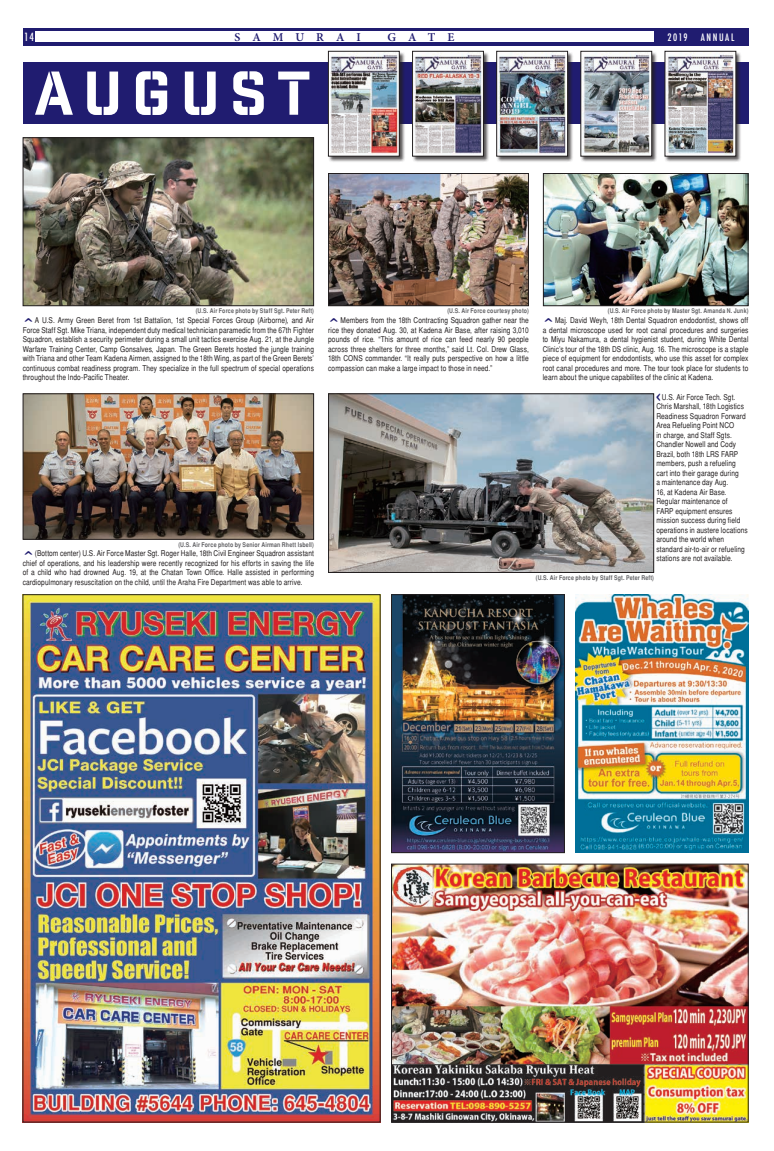
<style>
.page{position:relative;width:774px;height:1151px;background:#fff}
.page>*{position:absolute;margin:0;border:0;box-sizing:border-box;transform-origin:0 0}
.t1{font:60px "Industry Inc Stencil";letter-spacing:.165em;color:#fff}
.t2{font:600 12px "Minion Pro";letter-spacing:1em;color:#201c70}
.t3{font:500 condensed 11px "Futura";color:#fff}
.t4{font:500 condensed 10px "Futura";letter-spacing:.16em;color:#fff}
.t5{font:condensed 8px/9.5px "Helvetica";letter-spacing:.01em;color:#231f20;text-align:justify}
.t6{font:8px "OCRA Std";color:#201c70;scale:2 1}
.t7{font:700 condensed 6.5px "Helvetica";letter-spacing:.02em;color:#636366}
.s1{font-family:"OCRA Std";font-stretch:normal;color:#201c70}
</style>
<div class="page">
<img style="left:25px;top:596px;width:353px;height:524px">
<img style="left:393px;top:866px;width:353px;height:254px">
<div style="left:391px;top:864px;width:357px;height:258px;border:1px solid #231f20"></div>
<img style="left:393px;top:596px;width:170px;height:255px">
<div style="left:391px;top:594px;width:174px;height:259px;border:1px solid #231f20"></div>
<img style="left:575px;top:595px;width:173px;height:258px">
<div style="left:23px;top:63px;width:725px;height:61px;background:#201c70"></div>
<div style="left:580px;top:51px;width:77px;height:111px;background:#231f20;opacity:.75"></div>
<div style="left:580px;top:51px;width:72px;height:105px;border:1px solid #231f20"></div>
<img style="left:582px;top:53px;width:68px;height:101px">
<div style="left:665px;top:51px;width:77px;height:111px;background:#231f20;opacity:.75"></div>
<img style="left:667px;top:53px;width:67px;height:101px">
<div style="left:328px;top:51px;width:77px;height:111px;background:#231f20;opacity:.75"></div>
<div style="left:328px;top:51px;width:71px;height:105px;border:1px solid #231f20"></div>
<img style="left:330px;top:53px;width:68px;height:101px">
<div style="left:412px;top:51px;width:77px;height:111px;background:#231f20;opacity:.75"></div>
<div style="left:412px;top:51px;width:72px;height:105px;border:1px solid #231f20"></div>
<img style="left:414px;top:53px;width:68px;height:101px">
<div style="left:496px;top:51px;width:77px;height:111px;background:#231f20;opacity:.75"></div>
<div style="left:496px;top:51px;width:72px;height:105px;border:1px solid #231f20"></div>
<img style="left:498px;top:53px;width:68px;height:101px">
<img style="left:25px;top:395px;width:287px;height:143px">
<div style="left:23px;top:393px;width:291px;height:147px;border:1px solid #231f20"></div>
<img style="left:545px;top:175px;width:201px;height:129px">
<div style="left:543px;top:173px;width:205px;height:133px;border:1px solid #231f20"></div>
<img style="left:25px;top:139px;width:287px;height:165px">
<div style="left:23px;top:137px;width:291px;height:169px;border:1px solid #231f20"></div>
<img style="left:330px;top:175px;width:197px;height:129px">
<div style="left:328px;top:173px;width:201px;height:133px;border:1px solid #231f20"></div>
<img style="left:330px;top:395px;width:322px;height:176px">
<div style="left:328px;top:393px;width:326px;height:180px;border:1px solid #231f20"></div>
<div style="left:23px;top:28px;width:725px;height:17px;background:#201c70"></div>
<div style="left:35px;top:32px;width:618px;height:10px;background:#fff"></div>
<h3 class="t3" style="left:24px;top:30px;width:11px">14</h3>
<h2 class="t2" style="left:234px;top:30px;width:128px">SAMURAI</h2>
<h2 class="t2" style="left:388px;top:30px;width:68px">GATE</h2>
<p class="t4" style="left:667px;top:31px;width:22px">2019</p>
<p class="t4" style="left:701px;top:31px;width:35px">ANNUAL</p>
<p class="t1" style="left:34px;top:57px;width:278px">AUGUST</p>
<p class="t7" style="left:196px;top:307px;width:120px">(U.S. Air Force photo by Staff Sgt. Peter Reft)</p>
<p class="t7" style="left:447px;top:307px;width:83px">(U.S. Air Force courtesy photo)</p>
<p class="t5" style="left:328px;top:315px;width:202px"><span class="s1">^</span>Members from the 18th Contracting Squadron gather near the rice they donated Aug. 30, at Kadena Air Base, after raising 3,010 pounds of rice. “This amount of rice can feed nearly 90 people across three shelters for three months,” said Lt. Col. Drew Glass, 18th CONS commander. “It really puts perspective on how a little compassion can make a large impact to those in need.”</p>
<p class="t7" style="left:608px;top:307px;width:142px">(U.S. Air Force photo by Master Sgt. Amanda N. Junk)</p>
<p class="t5" style="left:23px;top:315px;width:293px"><span class="s1">^</span>A U.S. Army Green Beret from 1st Battalion, 1st Special Forces Group (Airborne), and Air Force Staff Sgt. Mike Triana, independent duty medical technician paramedic from the 67th Fighter Squadron, establish a security perimeter during a small unit tactics exercise Aug. 21, at the Jungle Warfare Training Center, Camp Gonsalves, Japan. The Green Berets hosted the jungle training with Triana and other Team Kadena Airmen, assigned to the 18th Wing, as part of the Green Berets’ continuous combat readiness program. They specialize in the full spectrum of special operations throughout the Indo-Pacific Theater.</p>
<p class="t5" style="left:543px;top:315px;width:207px"><span class="s1">^</span>Maj. David Weyh, 18th Dental Squadron endodontist, shows off a dental microscope used for root canal procedures and surgeries to Miyu Nakamura, a dental hygienist student, during White Dental Clinic’s tour of the 18th DS clinic, Aug. 16. The microscope is a staple piece of equipment for endodontists, who use this asset for complex root canal procedures and more. The tour took place for students to learn about the unique capabilites of the clinic at Kadena.</p>
<p class="t7" style="left:178px;top:541px;width:137px">(U.S. Air Force photo by Senior Airman Rhett Isbell)</p>
<p class="t5" style="left:23px;top:549px;width:293px"><span class="s1">^</span>(Bottom center) U.S. Air Force Master Sgt. Roger Halle, 18th Civil Engineer Squadron assistant chief of operations, and his leadership were recently recognized for his efforts in saving the life of a child who had drowned Aug. 19, at the Chatan Town Office. Halle assisted in performing cardiopulmonary resuscitation on the child, until the Araha Fire Department was able to arrive.</p>
<p class="t6" style="left:654px;top:403px;width:7px;rotate:-90deg">^</p>
<p class="t5" style="left:656px;top:392px;width:93px;text-align:left;text-indent:5px">U.S. Air Force Tech. Sgt.<br>Chris Marshall, 18th Logistics<br>Readiness Squadron Forward<br>Area Refueling Point NCO<br>in charge, and Staff Sgts.<br>Chandler Nowell and Cody<br>Brazil, both 18th LRS FARP members, push a refueling cart into their garage during<br>a maintenance day Aug.<br>16, at Kadena Air Base.<br>Regular maintenance of<br>FARP equipment ensures mission success during field operations in austere locations around the world when standard air-to-air or refueling stations are not available.</p>
<p class="t7" style="left:536px;top:574px;width:120px">(U.S. Air Force photo by Staff Sgt. Peter Reft)</p>
</div>
